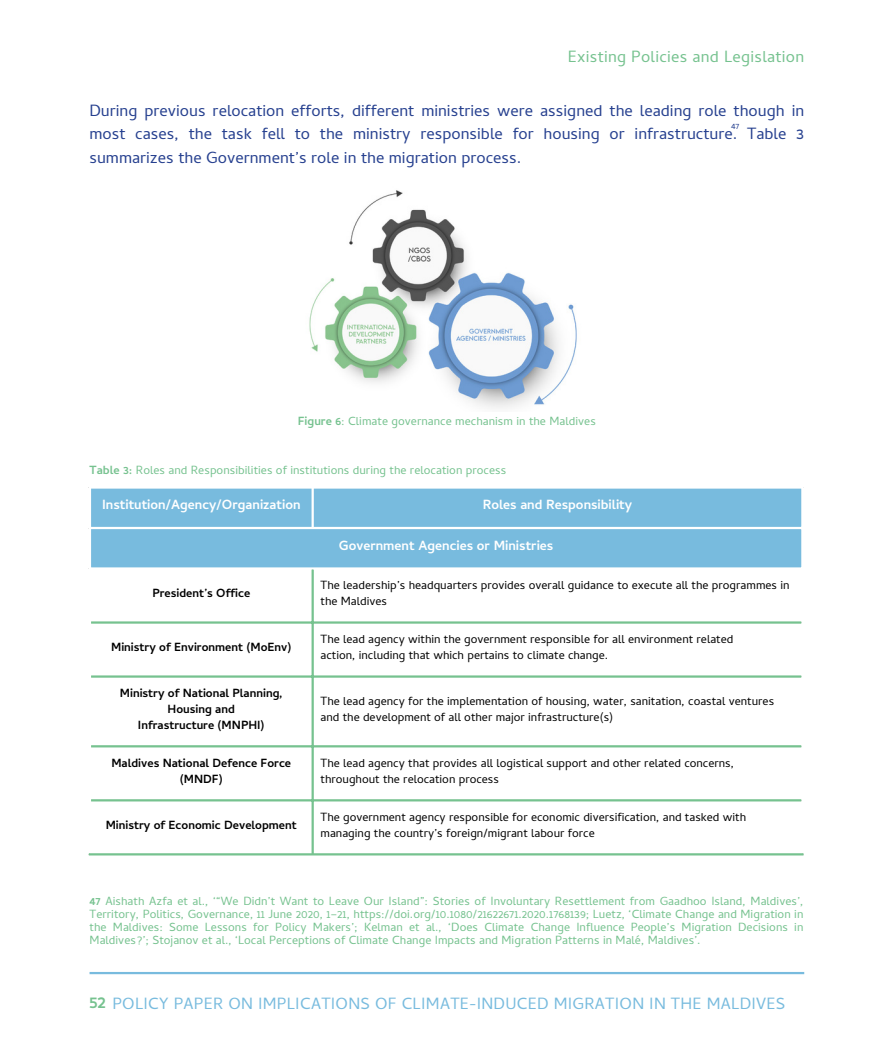
<style>
.page{position:relative;width:893px;height:1041px;background:#fff}
.page>*{position:absolute;margin:0;border:0;box-sizing:border-box;transform-origin:0 0}
.t1{font:16.5px/23.7px "Cambay";color:#26408f;text-align:justify}
.t2{font:16.5px "Cambay";letter-spacing:.015em;color:#78bbde}
.t3{font:16.5px "Cambay";letter-spacing:.015em;color:#76c28f}
.t4{font:700 13.5px "Cambay";color:#fff}
.t5{font:12px/13px "Cambay";letter-spacing:.005em;color:#76c28f;text-align:justify}
.t6{font:12px/16px "Cambay";color:#000}
.t7{font:700 12px/16px "Cambay";color:#000;text-align:center}
.t8{font:9px "Cambay";color:#26408f}
.s1{font-weight:700}
.s2{font-weight:700;font-size:18px;color:#76c28f}
</style>
<div class="page">
<hr style="left:89px;top:972px;width:714px;height:2px;background:#78bbde">
<img style="left:309px;top:190px;width:268px;height:218px">
<div style="left:91px;top:488px;width:709px;height:79px;background:#78bbde"></div>
<hr style="left:311px;top:488px;width:3px;height:39px;background:#fff">
<hr style="left:89px;top:527px;width:714px;height:2px;background:#fff">
<hr style="left:311px;top:569px;width:3px;height:284px;background:#76c28f">
<hr style="left:91px;top:621px;width:709px;height:2px;background:#76c28f">
<hr style="left:91px;top:675px;width:709px;height:2px;background:#76c28f">
<hr style="left:91px;top:745px;width:709px;height:2px;background:#76c28f">
<hr style="left:91px;top:799px;width:709px;height:2px;background:#76c28f">
<hr style="left:89px;top:853px;width:714px;height:2px;background:#76c28f">
<p class="t3" style="left:567px;top:47px;width:238px">Existing Policies and Legislation</p>
<h2 class="t1" style="left:89px;top:98px;width:716px">During previous relocation efforts, different ministries were assigned the leading role though in most cases, the task fell to the ministry responsible for housing or infrastructure. Table 3 summarizes the Government’s role in the migration process.</h2>
<p class="t8" style="left:730px;top:120px;width:10px">47</p>
<p class="t5" style="left:297px;top:414px;width:299px"><span class="s1">Figure 6</span>: Climate governance mechanism in the Maldives</p>
<h1 class="t5" style="left:89px;top:463px;width:418px"><span class="s1">Table 3:</span> Roles and Responsibilities of institutions during the relocation process</h1>
<p class="t4" style="left:102px;top:497px;width:200px">Institution/Agency/Organization</p>
<p class="t4" style="left:482px;top:497px;width:151px">Roles and Responsibility</p>
<p class="t4" style="left:339px;top:537px;width:216px">Government Agencies or Ministries</p>
<p class="t7" style="left:152px;top:585px;width:99px">President’s Office</p>
<p class="t6" style="left:320px;top:577px;width:470px">The leadership’s headquarters provides overall guidance to execute all the programmes in the Maldives</p>
<p class="t7" style="left:111px;top:639px;width:182px">Ministry of Environment (MoEnv)</p>
<p class="t6" style="left:320px;top:631px;width:414px">The lead agency within the government responsible for all environment related</p>
<p class="t6" style="left:320px;top:647px;width:289px">action, including that which pertains to climate change.</p>
<p class="t7" style="left:120px;top:685px;width:164px">Ministry of National Planning,<br>Housing and</p>
<p class="t7" style="left:138px;top:717px;width:128px">Infrastructure (MNPHI)</p>
<p class="t6" style="left:320px;top:693px;width:455px">The lead agency for the implementation of housing, water, sanitation, coastal ventures and the development of all other major infrastructure(s)</p>
<p class="t7" style="left:111px;top:755px;width:181px">Maldives National Defence Force (MNDF)</p>
<p class="t6" style="left:320px;top:755px;width:415px">The lead agency that provides all logistical support and other related concerns, throughout the relocation process</p>
<p class="t7" style="left:106px;top:817px;width:193px">Ministry of Economic Development</p>
<p class="t6" style="left:320px;top:809px;width:427px">The government agency responsible for economic diversification, and tasked with managing the country’s foreign/migrant labour force</p>
<p class="t5" style="left:89px;top:894px;width:715px"><span class="s1">47</span> Aishath Azfa et al., ‘“We Didn’t Want to Leave Our Island”: Stories of Involuntary Resettlement from Gaadhoo Island, Maldives’, Territory, Politics, Governance, 11 June 2020, 1–21, https://doi.org/10.1080/21622671.2020.1768139; Luetz, ‘Climate Change and Migration in the Maldives: Some Lessons for Policy Makers’; Kelman et al., ‘Does Climate Change Influence People’s Migration Decisions in Maldives?’; Stojanov et al., ‘Local Perceptions of Climate Change Impacts and Migration Patterns in Malé, Maldives’.</p>
<p class="t2" style="left:89px;top:993px;width:697px"><span class="s2">52</span> POLICY PAPER ON IMPLICATIONS OF CLIMATE-INDUCED MIGRATION IN THE MALDIVES</p>
</div>
